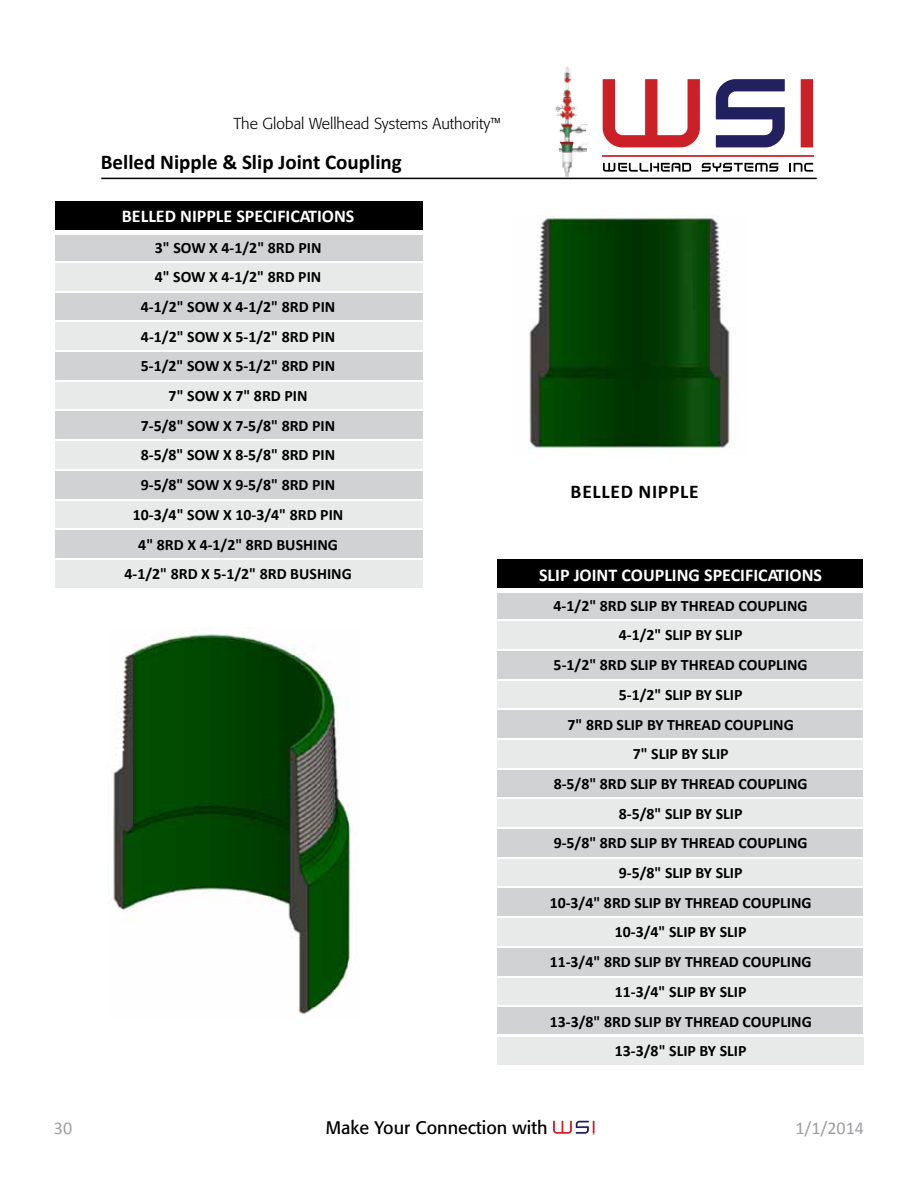
<style>
.page{position:relative;width:918px;height:1188px;background:#fff}
.page>*{position:absolute;margin:0;border:0;box-sizing:border-box;transform-origin:0 0}
.t1{font:700 21px "Calibri";color:#000}
.t2{font:700 19.5px "Calibri";letter-spacing:.04em;color:#000}
.t3{font:700 18px "Calibri";color:#fff}
.t4{font:18px "Formata";color:#000}
.t5{font:18px "Calibri";color:#9b9da0}
.t6{font:700 15.9px/29.7px "Calibri";color:#000;text-align:center}
.t7{font:300 15.75px "Formata";color:#000}
</style>
<div class="page">
<div style="left:495px;top:1035px;width:369px;height:30px;background:#e8e9e9"></div>
<div style="left:54px;top:200px;width:369px;height:32px;background:#000"></div>
<div style="left:54px;top:232px;width:369px;height:30px;background:#d1d2d4"></div>
<div style="left:54px;top:262px;width:369px;height:30px;background:#e8e9e9"></div>
<div style="left:54px;top:292px;width:369px;height:29px;background:#d1d2d4"></div>
<div style="left:54px;top:321px;width:369px;height:30px;background:#e8e9e9"></div>
<div style="left:54px;top:351px;width:369px;height:30px;background:#d1d2d4"></div>
<div style="left:54px;top:381px;width:369px;height:29px;background:#e8e9e9"></div>
<div style="left:54px;top:410px;width:369px;height:30px;background:#d1d2d4"></div>
<div style="left:54px;top:440px;width:369px;height:30px;background:#e8e9e9"></div>
<div style="left:54px;top:470px;width:369px;height:30px;background:#d1d2d4"></div>
<div style="left:54px;top:500px;width:369px;height:29px;background:#e8e9e9"></div>
<div style="left:54px;top:529px;width:369px;height:30px;background:#d1d2d4"></div>
<div style="left:54px;top:559px;width:369px;height:30px;background:#e8e9e9"></div>
<div style="left:53px;top:230px;width:371px;height:5px;background:#fff"></div>
<hr style="left:53px;top:261px;width:371px;height:2px;background:#fff">
<hr style="left:53px;top:291px;width:371px;height:1px;background:#fff">
<hr style="left:53px;top:321px;width:371px;height:1px;background:#fff">
<hr style="left:53px;top:350px;width:371px;height:2px;background:#fff">
<hr style="left:53px;top:380px;width:371px;height:2px;background:#fff">
<hr style="left:53px;top:410px;width:371px;height:1px;background:#fff">
<hr style="left:53px;top:439px;width:371px;height:2px;background:#fff">
<hr style="left:53px;top:469px;width:371px;height:2px;background:#fff">
<hr style="left:53px;top:499px;width:371px;height:1px;background:#fff">
<hr style="left:53px;top:528px;width:371px;height:2px;background:#fff">
<hr style="left:53px;top:558px;width:371px;height:2px;background:#fff">
<hr style="left:53px;top:199px;width:2px;height:390px;background:#fff">
<hr style="left:53px;top:199px;width:371px;height:2px;background:#fff">
<hr style="left:53px;top:588px;width:371px;height:2px;background:#fff">
<div style="left:495px;top:558px;width:369px;height:32px;background:#000"></div>
<div style="left:495px;top:590px;width:369px;height:30px;background:#d1d2d4"></div>
<div style="left:495px;top:620px;width:369px;height:30px;background:#e8e9e9"></div>
<div style="left:495px;top:650px;width:369px;height:30px;background:#d1d2d4"></div>
<div style="left:495px;top:680px;width:369px;height:29px;background:#e8e9e9"></div>
<div style="left:495px;top:709px;width:369px;height:30px;background:#d1d2d4"></div>
<div style="left:495px;top:739px;width:369px;height:30px;background:#e8e9e9"></div>
<div style="left:495px;top:769px;width:369px;height:29px;background:#d1d2d4"></div>
<div style="left:495px;top:798px;width:369px;height:30px;background:#e8e9e9"></div>
<div style="left:495px;top:828px;width:369px;height:30px;background:#d1d2d4"></div>
<div style="left:495px;top:858px;width:369px;height:29px;background:#e8e9e9"></div>
<div style="left:495px;top:887px;width:369px;height:30px;background:#d1d2d4"></div>
<div style="left:495px;top:917px;width:369px;height:30px;background:#e8e9e9"></div>
<div style="left:495px;top:947px;width:369px;height:29px;background:#d1d2d4"></div>
<div style="left:495px;top:976px;width:369px;height:30px;background:#e8e9e9"></div>
<div style="left:495px;top:1006px;width:369px;height:30px;background:#d1d2d4"></div>
<div style="left:494px;top:588px;width:371px;height:5px;background:#fff"></div>
<hr style="left:494px;top:619px;width:371px;height:2px;background:#fff">
<hr style="left:494px;top:649px;width:371px;height:2px;background:#fff">
<hr style="left:494px;top:679px;width:371px;height:1px;background:#fff">
<hr style="left:494px;top:708px;width:371px;height:2px;background:#fff">
<hr style="left:494px;top:738px;width:371px;height:2px;background:#fff">
<hr style="left:494px;top:768px;width:371px;height:2px;background:#fff">
<hr style="left:494px;top:798px;width:371px;height:1px;background:#fff">
<hr style="left:494px;top:827px;width:371px;height:2px;background:#fff">
<hr style="left:494px;top:857px;width:371px;height:2px;background:#fff">
<hr style="left:494px;top:887px;width:371px;height:1px;background:#fff">
<hr style="left:494px;top:916px;width:371px;height:2px;background:#fff">
<hr style="left:494px;top:946px;width:371px;height:2px;background:#fff">
<hr style="left:494px;top:976px;width:371px;height:1px;background:#fff">
<hr style="left:494px;top:1005px;width:371px;height:2px;background:#fff">
<hr style="left:494px;top:557px;width:3px;height:509px;background:#fff">
<hr style="left:863px;top:557px;width:2px;height:480px;background:#fff">
<hr style="left:494px;top:557px;width:371px;height:2px;background:#fff">
<hr style="left:494px;top:1035px;width:371px;height:2px;background:#fff">
<img style="left:528px;top:215px;width:208px;height:235px">
<img style="left:107px;top:634px;width:244px;height:380px">
<hr style="left:494px;top:1034px;width:371px;height:2px;background:#fff">
<hr style="left:101px;top:178px;width:716px;height:1px;background:#000">
<img style="left:555px;top:67px;width:34px;height:110px">
<svg style="left:602px;top:79px;width:98px;height:69px"></svg>
<svg style="left:715px;top:79px;width:70px;height:69px"></svg>
<div style="left:800px;top:78px;width:14px;height:70px;background:#cb2027"></div>
<div style="left:799px;top:77px;width:16px;height:72px;border:2px solid #fff"></div>
<svg style="left:603px;top:163px;width:88px;height:9px"></svg>
<svg style="left:702px;top:163px;width:76px;height:9px"></svg>
<svg style="left:789px;top:163px;width:24px;height:9px"></svg>
<hr style="left:602px;top:155px;width:212px;height:2px;background:#cb2027">
<svg style="left:552px;top:1120px;width:38px;height:15px"></svg>
<p class="t7" style="left:234px;top:114px;width:269px">The Global Wellhead Systems Authority™</p>
<h1 class="t1" style="left:101px;top:149px;width:303px">Belled Nipple &amp; Slip Joint Coupling</h1>
<p class="t3" style="left:122px;top:205px;width:234px">BELLED NIPPLE SPECIFICATIONS</p>
<p class="t6" style="left:124px;top:232px;width:229px">3" SOW X 4-1/2" 8RD PIN<br>4" SOW X 4-1/2" 8RD PIN<br>4-1/2" SOW X 4-1/2" 8RD PIN<br>4-1/2" SOW X 5-1/2" 8RD PIN<br>5-1/2" SOW X 5-1/2" 8RD PIN<br>7" SOW X 7" 8RD PIN<br>7-5/8" SOW X 7-5/8" 8RD PIN<br>8-5/8" SOW X 8-5/8" 8RD PIN<br>9-5/8" SOW X 9-5/8" 8RD PIN<br>10-3/4" SOW X 10-3/4" 8RD PIN<br>4" 8RD X 4-1/2" 8RD BUSHING<br>4-1/2" 8RD X 5-1/2" 8RD BUSHING</p>
<p class="t2" style="left:571px;top:479px;width:130px">BELLED NIPPLE</p>
<p class="t3" style="left:539px;top:563px;width:285px">SLIP JOINT COUPLING SPECIFICATIONS</p>
<p class="t6" style="left:550px;top:591px;width:264px">4-1/2" 8RD SLIP BY THREAD COUPLING<br>4-1/2" SLIP BY SLIP<br>5-1/2" 8RD SLIP BY THREAD COUPLING<br>5-1/2" SLIP BY SLIP<br>7" 8RD SLIP BY THREAD COUPLING<br>7" SLIP BY SLIP<br>8-5/8" 8RD SLIP BY THREAD COUPLING<br>8-5/8" SLIP BY SLIP<br>9-5/8" 8RD SLIP BY THREAD COUPLING<br>9-5/8" SLIP BY SLIP<br>10-3/4" 8RD SLIP BY THREAD COUPLING<br>10-3/4" SLIP BY SLIP<br>11-3/4" 8RD SLIP BY THREAD COUPLING<br>11-3/4" SLIP BY SLIP<br>13-3/8" 8RD SLIP BY THREAD COUPLING<br>13-3/8" SLIP BY SLIP</p>
<p class="t5" style="left:54px;top:1117px;width:20px">30</p>
<p class="t4" style="left:326px;top:1117px;width:223px">Make Your Connection with</p>
<p class="t5" style="left:795px;top:1117px;width:70px">1/1/2014</p>
</div>
